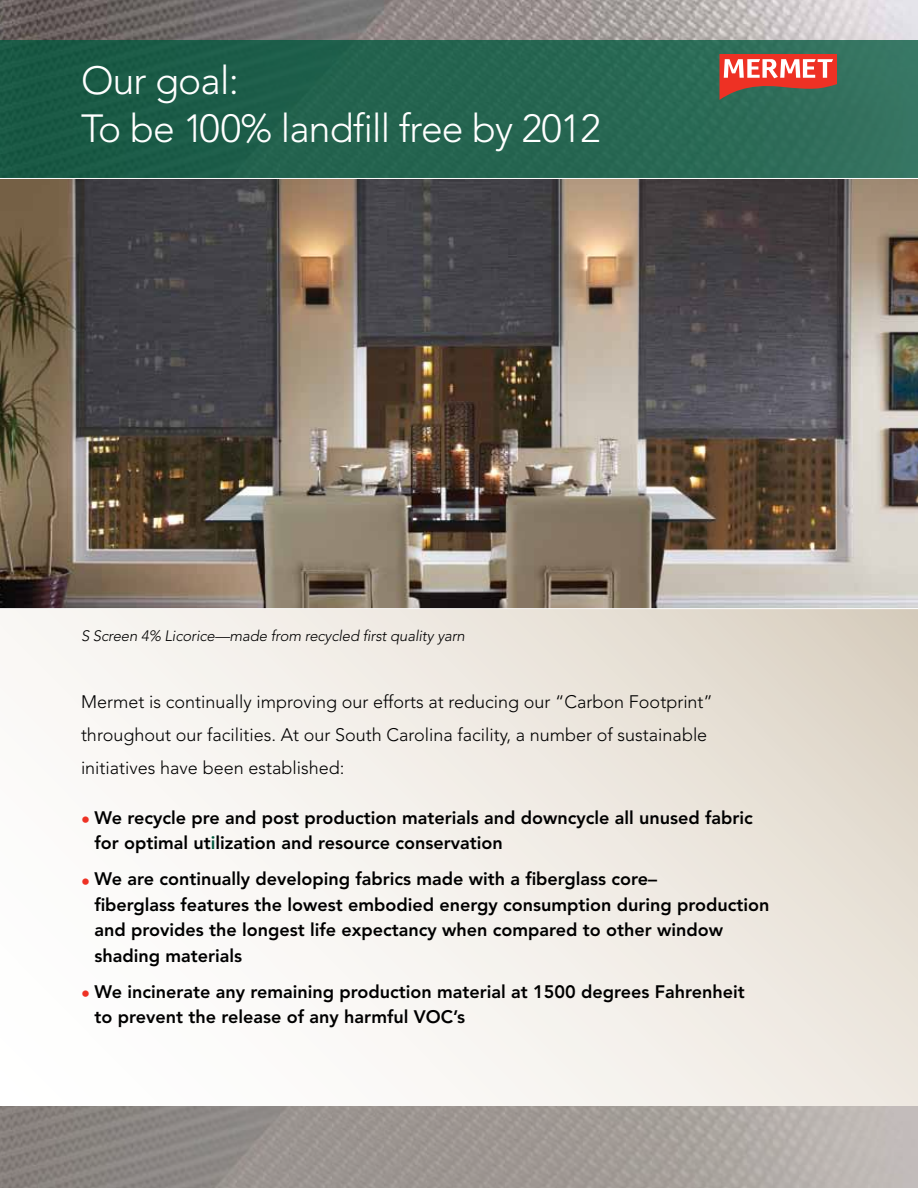
<style>
.page{position:relative;width:918px;height:1188px;background:#fff}
.page>*{position:absolute;margin:0;border:0;box-sizing:border-box;transform-origin:0 0}
.t1{font:300 39px/48px "Avenir LT Std";letter-spacing:-.02em;color:#fff}
.t2{font:800 18px/25.5px "Avenir";color:#000}
.t3{font:300 18px/33px "Avenir";color:#000}
.t4{font:italic 300 15px "Avenir";letter-spacing:-.01em;color:#000}
.s1{font-family:"Avenir LT Std";color:#ee3124}
.s2{color:#00583d}
</style>
<div class="page">
<svg style="left:0;top:609px;width:918px;height:497px"></svg>
<img style="left:0;top:0;width:918px;height:608px">
<div style="left:0;top:40px;width:918px;height:138px;background:#22624d"></div>
<img style="left:0;top:1106px;width:918px;height:82px">
<div style="left:644px;top:0;width:274px;height:253px;background:#000;opacity:.35"></div>
<svg style="left:719px;top:54px;width:118px;height:46px"></svg>
<hr style="left:0;top:178px;width:918px;height:1px;background:#fff">
<h1 class="t1" style="left:81px;top:57px;width:521px">Our goal:<br>To be 100% landfill free by 2012</h1>
<p class="t4" style="left:81px;top:627px;width:385px">S Screen 4% Licorice—made from recycled first quality yarn</p>
<p class="t3" style="left:81px;top:686px;width:634px">Mermet is continually improving our efforts at reducing our “Carbon Footprint” throughout our facilities. At our South Carolina facility, a number of sustainable initiatives have been established:</p>
<p class="t2" style="left:94px;top:805px;width:660px;text-indent:-14px"><span class="s1">•</span> We recycle pre and post production materials and downcycle all unused fabric for optimal ut<span class="s2">i</span>lization and resource conservation</p>
<p class="t2" style="left:94px;top:866px;width:676px;text-indent:-14px"><span class="s1">•</span> We are continually developing fabrics made with a fiberglass core–<br>fiberglass features the lowest embodied energy consumption during production and provides the longest life expectancy when compared to other window shading materials</p>
<p class="t2" style="left:94px;top:979px;width:652px;text-indent:-14px"><span class="s1">•</span> We incinerate any remaining production material at 1500 degrees Fahrenheit to prevent the release of any harmful VOC’s</p>
</div>
